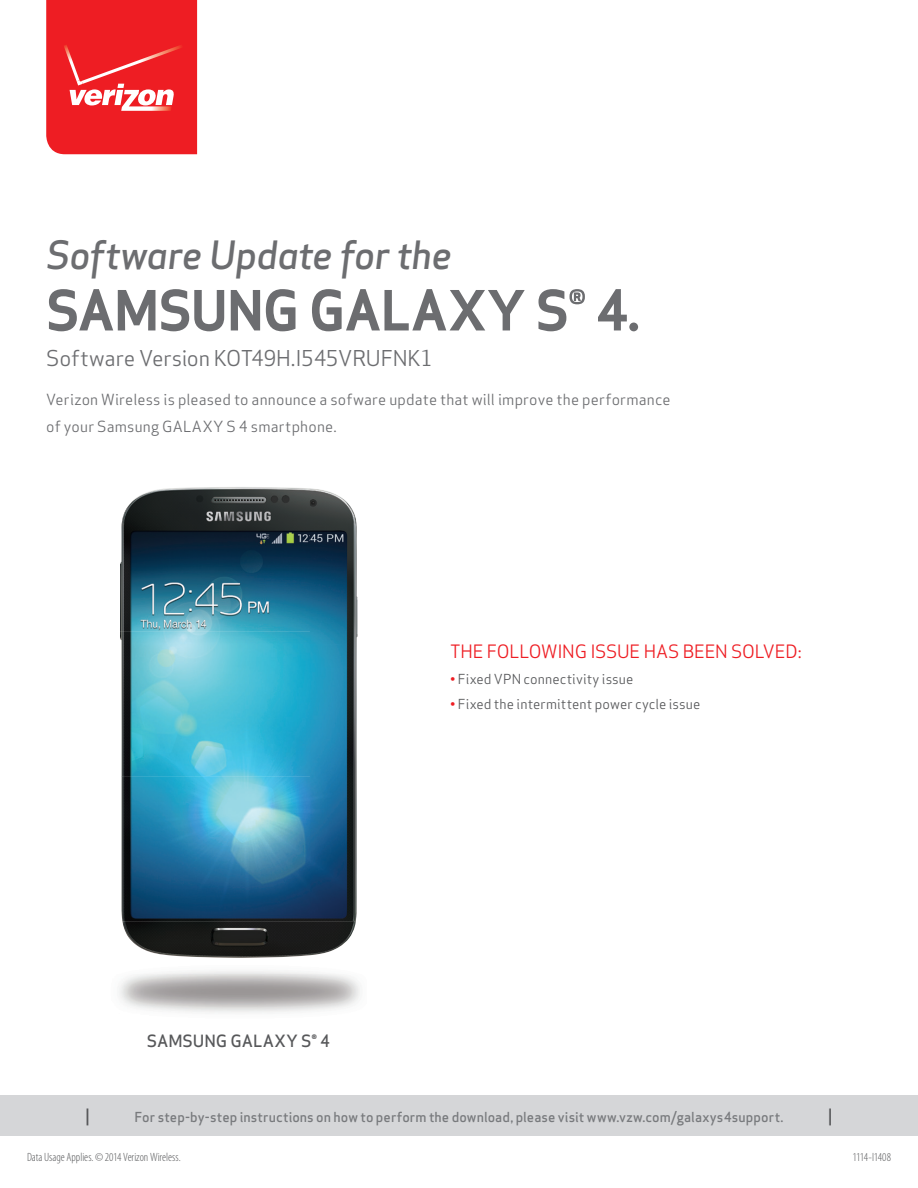
<style>
.page{position:relative;width:918px;height:1188px;background:#fff}
.page>*{position:absolute;margin:0;border:0;box-sizing:border-box;transform-origin:0 0}
.t1{font:700 54px "Apex Sans";letter-spacing:-.01em;color:#6c6d70}
.t2{font:italic 500 38.1px "Apex Sans";letter-spacing:-.02em;color:#6c6d70}
.t3{font:21.3px "Apex Sans";letter-spacing:-.01em;color:#6c6d70}
.t4{font:18px "Apex Sans";letter-spacing:-.01em;color:#ee1d23}
.t5{font:500 16.5px "Apex Sans";color:#57585a}
.t6{font:15px/27px "Apex Sans";letter-spacing:.01em;color:#6c6d70}
.t7{font:500 13.5px "Apex Sans";letter-spacing:.005em;color:#787a7d}
.t8{font:13.5px "Apex Sans";letter-spacing:.005em;color:#57585a}
.t9{font:300 condensed 12px "Myriad Pro";color:#57585a}
.t10{font:300 condensed 12px "Myriad Pro";letter-spacing:-.03em;color:#57585a}
.s1{color:#ee1d23}
</style>
<div class="page">
<div style="left:0;top:1095px;width:918px;height:40px;background:#d5d6d8"></div>
<img style="left:120px;top:487px;width:237px;height:434px">
<img style="left:122px;top:921px;width:234px;height:37px">
<svg style="left:46px;top:0;width:151px;height:154px;background:#ef2e33"></svg>
<h2 class="t2" style="left:46px;top:221px;width:407px">Software Update for the</h2>
<h1 class="t1" style="left:46px;top:276px;width:595px">SAMSUNG GALAXY S® 4.</h1>
<h3 class="t3" style="left:46px;top:340px;width:389px">Software Version KOT49H.I545VRUFNK1</h3>
<p class="t6" style="left:46px;top:385px;width:626px">Verizon Wireless is pleased to announce a sofware update that will improve the performance of your Samsung GALAXY S 4 smartphone.</p>
<p class="t4" style="left:450px;top:636px;width:353px">THE FOLLOWING ISSUE HAS BEEN SOLVED:</p>
<p class="t8" style="left:450px;top:668px;width:185px"><span class="s1">•</span> Fixed VPN connectivity issue</p>
<p class="t8" style="left:450px;top:693px;width:252px"><span class="s1">•</span> Fixed the intermittent power cycle issue</p>
<p class="t5" style="left:147px;top:1026px;width:185px">SAMSUNG GALAXY S® 4</p>
<p class="t5" style="left:85px;top:1101px;width:6px">|</p>
<p class="t7" style="left:134px;top:1105px;width:650px">For step-by-step instructions on how to perform the download, please visit www.vzw.com/galaxys4support.</p>
<p class="t5" style="left:828px;top:1101px;width:6px">|</p>
<p class="t9" style="left:27px;top:1150px;width:155px">Data Usage Applies. © 2014 Verizon Wireless.</p>
<p class="t10" style="left:853px;top:1150px;width:40px">1114-I1408</p>
</div>
